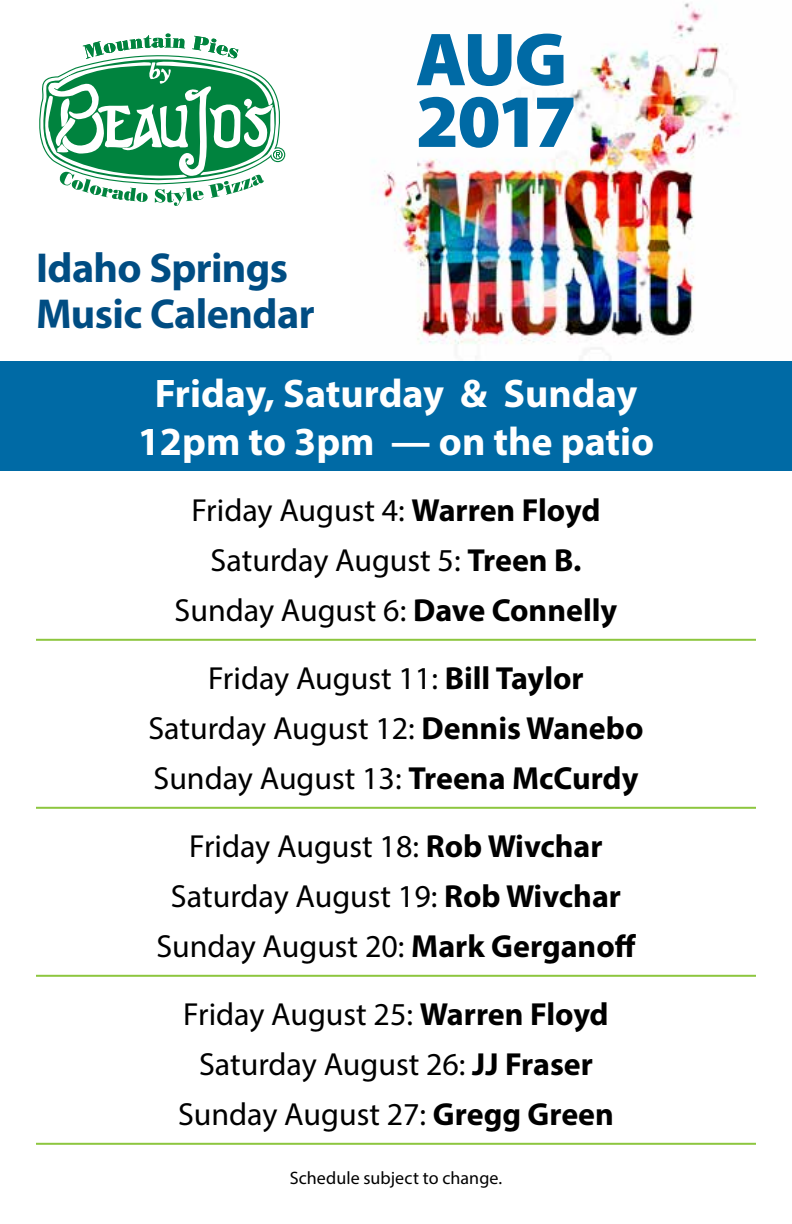
<style>
.page{position:relative;width:792px;height:1224px;background:#fff}
.page>*{position:absolute;margin:0;border:0;box-sizing:border-box;transform-origin:0 0}
.t1{font:900 75.8px/61.8px "Myriad Pro";letter-spacing:-.05em;color:#006aa5}
.t2{font:700 42px/46px "Myriad Pro";letter-spacing:-.015em;color:#004d83}
.t3{font:700 40px/48px "Myriad Pro";color:#fff;text-align:center}
.t4{font:32px/50px "Myriad Pro";color:#000;text-align:center}
.t5{font:18px "Myriad Pro";color:#000}
.s1{font-weight:700}
</style>
<div class="page">
<img style="left:372px;top:3px;width:368px;height:352px">
<div style="left:0;top:361px;width:792px;height:110px;background:#006aa5"></div>
<svg style="left:39px;top:34px;width:246px;height:172px"></svg>
<hr style="left:36px;top:639px;width:720px;height:2px;background:#8dc63f">
<hr style="left:36px;top:807px;width:720px;height:2px;background:#8dc63f">
<hr style="left:36px;top:975px;width:720px;height:2px;background:#8dc63f">
<hr style="left:36px;top:1143px;width:720px;height:2px;background:#8dc63f">
<h2 class="t2" style="left:36px;top:243px;width:280px">Idaho Springs<br>Music Calendar</h2>
<h1 class="t1" style="left:416px;top:26px;width:163px">AUG<br>2017</h1>
<p class="t3" style="left:138px;top:368px;width:518px">Friday, Saturday &amp; Sunday<br>12pm to 3pm — on the patio</p>
<p class="t4" style="left:175px;top:485px;width:444px">Friday August 4: <span class="s1">Warren Floyd<br></span>Saturday August 5: <span class="s1">Treen B.<br></span>Sunday August 6: <span class="s1">Dave Connelly</span></p>
<p class="t4" style="left:148px;top:653px;width:497px">Friday August 11: <span class="s1">Bill Taylor<br></span>Saturday August 12: <span class="s1">Dennis Wanebo<br></span>Sunday August 13: <span class="s1">Treena McCurdy</span></p>
<p class="t4" style="left:156px;top:821px;width:481px">Friday August 18: <span class="s1">Rob Wivchar<br></span>Saturday August 19: <span class="s1">Rob Wivchar<br></span>Sunday August 20: <span class="s1">Mark Gerganoff</span></p>
<p class="t4" style="left:178px;top:988px;width:437px">Friday August 25: <span class="s1">Warren Floyd<br></span>Saturday August 26: <span class="s1">JJ Fraser<br></span>Sunday August 27: <span class="s1">Gregg Green</span></p>
<p class="t5" style="left:290px;top:1167px;width:214px">Schedule subject to change.</p>
</div>
